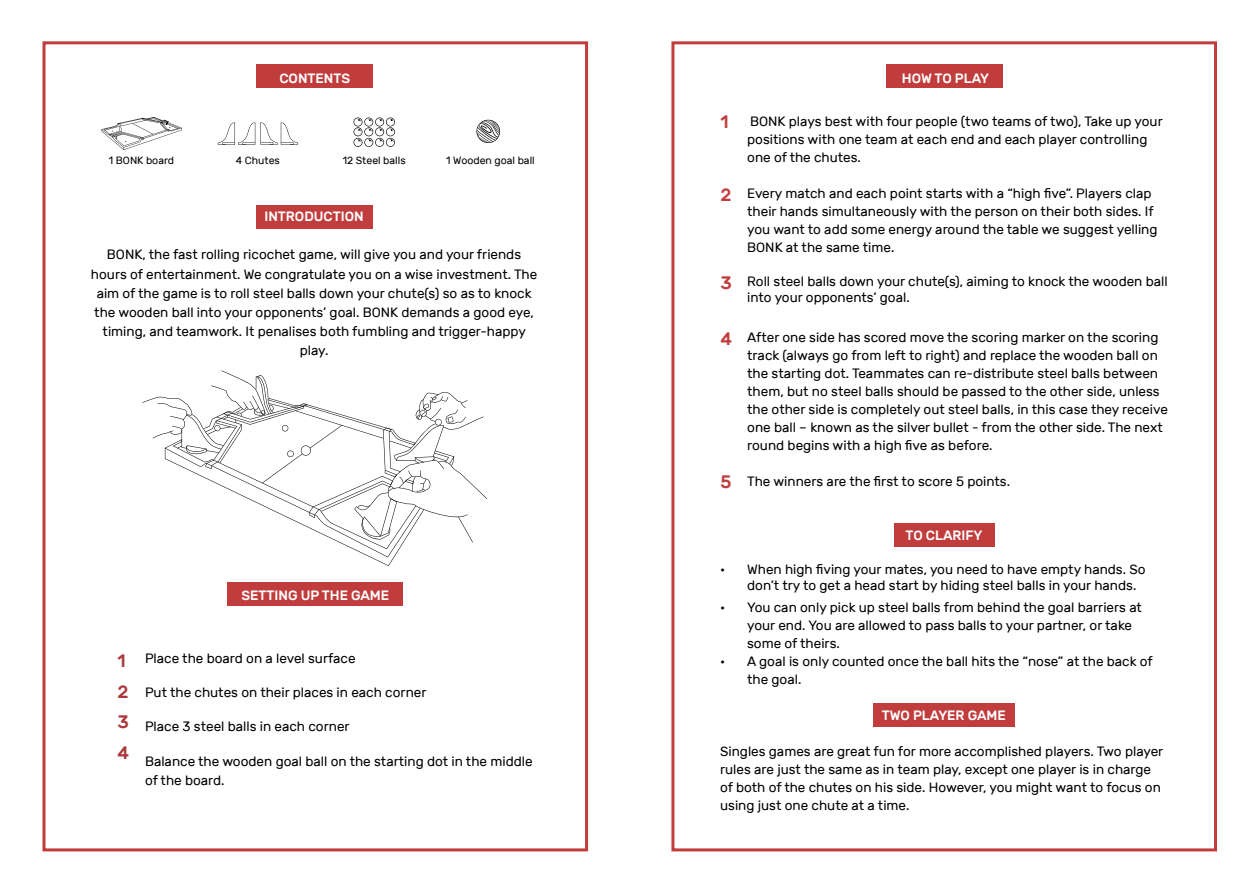
<style>
.page{position:relative;width:1259px;height:893px;background:#fff}
.page>*{position:absolute;margin:0;border:0;box-sizing:border-box;transform-origin:0 0}
.t1{font:500 18px "Rubik";color:#c13d3d}
.t2{font:500 18px/30.6px "Rubik";color:#ab383d}
.t3{font:13.5px/18px "Rubik";color:#000}
.t4{font:500 13.5px "Rubik";color:#fff}
.t5{font:10.5px "Rubik";color:#000}
</style>
<div class="page">
<div style="left:894px;top:523px;width:100px;height:23px;background:#c13d3d"></div>
<div style="left:873px;top:704px;width:142px;height:23px;background:#c13d3d"></div>
<div style="left:257px;top:205px;width:116px;height:23px;background:#c13d3d"></div>
<div style="left:886px;top:65px;width:116px;height:23px;background:#c13d3d"></div>
<div style="left:256px;top:65px;width:116px;height:23px;background:#c13d3d"></div>
<div style="left:227px;top:582px;width:175px;height:24px;background:#c13d3d"></div>
<div style="left:42px;top:41px;width:546px;height:810px;border:3px solid #c13d3d"></div>
<div style="left:671px;top:41px;width:546px;height:810px;border:3px solid #c13d3d"></div>
<svg style="left:142px;top:370px;width:345px;height:196px"></svg>
<svg style="left:353px;top:118px;width:42px;height:29px"></svg>
<svg style="left:476px;top:119px;width:25px;height:24px"></svg>
<svg style="left:218px;top:122px;width:80px;height:23px"></svg>
<svg style="left:101px;top:117px;width:81px;height:33px"></svg>
<p class="t4" style="left:279px;top:70px;width:72px">CONTENTS</p>
<p class="t5" style="left:109px;top:155px;width:67px">1 BONK board</p>
<p class="t5" style="left:236px;top:155px;width:45px">4 Chutes</p>
<p class="t5" style="left:343px;top:155px;width:64px">12 Steel balls</p>
<p class="t5" style="left:446px;top:155px;width:90px">1 Wooden goal ball</p>
<p class="t4" style="left:264px;top:209px;width:101px">INTRODUCTION</p>
<p class="t3" style="left:91px;top:245px;width:448px;line-height:19.2px;text-align:center">BONK, the fast rolling ricochet game, will give you and your friends hours of entertainment. We congratulate you on a wise investment. The aim of the game is to roll steel balls down your chute(s) so as to knock the wooden ball into your opponents’ goal. BONK demands a good eye, timing, and teamwork. It penalises both fumbling and trigger-happy play.</p>
<p class="t4" style="left:241px;top:588px;width:149px">SETTING UP THE GAME</p>
<h1 class="t2" style="left:117px;top:646px;width:13px">1<br>2<br>3<br>4</h1>
<p class="t3" style="left:145px;top:650px;width:212px">Place the board on a level surface</p>
<p class="t3" style="left:145px;top:684px;width:283px">Put the chutes on their places in each corner</p>
<p class="t3" style="left:145px;top:718px;width:206px">Place 3 steel balls in each corner</p>
<p class="t3" style="left:145px;top:752px;width:389px;line-height:19.2px">Balance the wooden goal ball on the starting dot in the middle of the board.</p>
<h1 class="t1" style="left:720px;top:111px;width:10px">1</h1>
<h1 class="t1" style="left:720px;top:184px;width:13px">2</h1>
<h1 class="t1" style="left:720px;top:272px;width:13px">3</h1>
<h1 class="t1" style="left:720px;top:328px;width:13px">4</h1>
<h1 class="t1" style="left:720px;top:472px;width:12px">5</h1>
<p class="t4" style="left:902px;top:70px;width:89px">HOW TO PLAY</p>
<p class="t3" style="left:747px;top:113px;width:417px">BONK plays best with four people (two teams of two), Take up your positions with one team at each end and each player controlling one of the chutes.</p>
<p class="t3" style="left:747px;top:185px;width:412px">Every match and each point starts with a “high five”. Players clap their hands simultaneously with the person on their both sides. If you want to add some energy around the table we suggest yelling BONK at the same time.</p>
<p class="t3" style="left:747px;top:274px;width:422px;line-height:16.2px">Roll steel balls down your chute(s), aiming to knock the wooden ball into your opponents’ goal.</p>
<p class="t3" style="left:747px;top:329px;width:422px">After one side has scored move the scoring marker on the scoring track (always go from left to right) and replace the wooden ball on the starting dot. Teammates can re-distribute steel balls between them, but no steel balls should be passed to the other side, unless the other side is completely out steel balls, in this case they receive one ball – known as the silver bullet - from the other side. The next round begins with a high five as before.</p>
<p class="t3" style="left:747px;top:473px;width:264px">The winners are the first to score 5 points.</p>
<p class="t4" style="left:905px;top:528px;width:78px">TO CLARIFY</p>
<p class="t3" style="left:747px;top:562px;width:400px;line-height:16.2px;text-indent:-27px">• When high fiving your mates, you need to have empty hands. So don’t try to get a head start by hiding steel balls in your hands.</p>
<p class="t3" style="left:747px;top:599px;width:396px;text-indent:-27px">• You can only pick up steel balls from behind the goal barriers at your end. You are allowed to pass balls to your partner, or take some of theirs.</p>
<p class="t3" style="left:747px;top:653px;width:407px;text-indent:-27px">• A goal is only counted once the ball hits the “nose” at the back of the goal.</p>
<p class="t4" style="left:882px;top:708px;width:126px">TWO PLAYER GAME</p>
<p class="t3" style="left:720px;top:743px;width:445px">Singles games are great fun for more accomplished players. Two player rules are just the same as in team play, except one player is in charge of both of the chutes on his side. However, you might want to focus on using just one chute at a time.</p>
</div>
